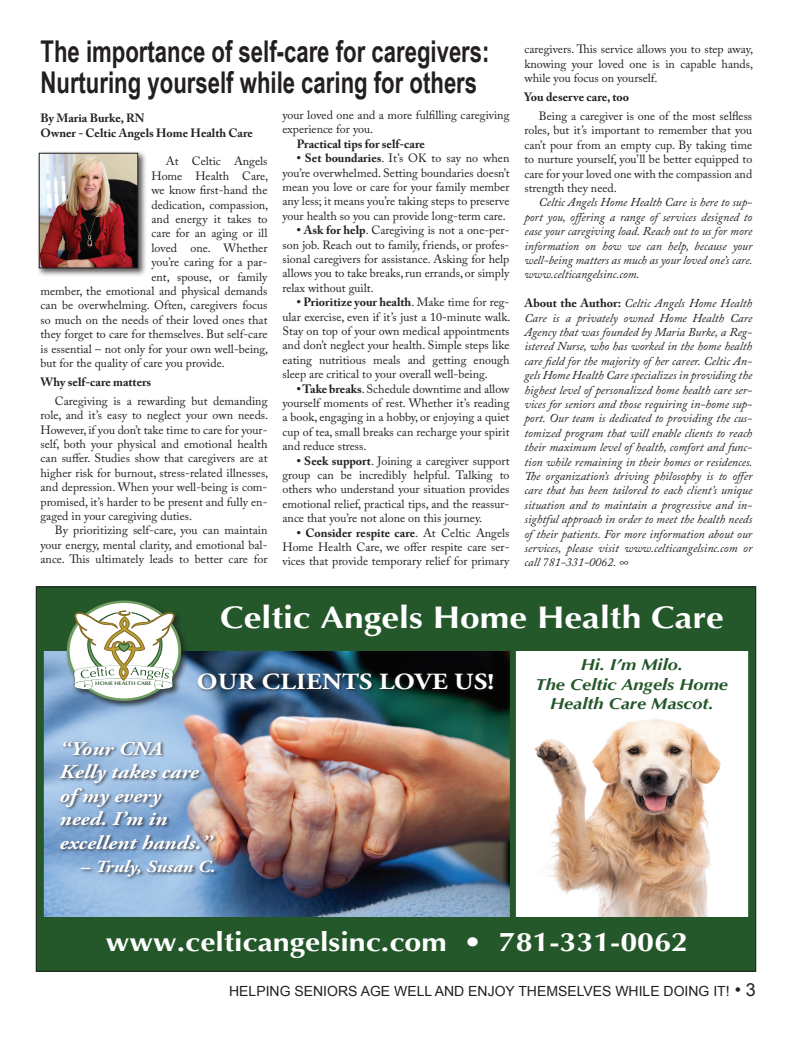
<style>
.page{position:relative;width:792px;height:1044px;background:#fff}
.page>*{position:absolute;margin:0;border:0;box-sizing:border-box;transform-origin:0 0}
.t1{font:700 31.1px "Optima";color:#fff;scale:1.14 1}
.t2{font:700 30px/31px "Arial Narrow";color:#231f20;scale:.9 1}
.t3{font:700 26.7px "Optima";color:#fff;scale:1.14 1}
.t4{font:700 23.1px "Adobe Garamond Pro";letter-spacing:.015em;color:#fff;scale:1.14 1}
.t5{font:italic 700 19.6px/23.5px "Adobe Garamond Pro";color:#fff;scale:1.14 1}
.t6{font:italic 700 16.9px "Adobe Garamond Pro";color:#fff;scale:1.14 1}
.t7{font:italic 700 16px/19.2px "Optima";color:#24572a;text-align:center;scale:1.14 1}
.t8{font:14px "Arial";color:#231f20}
.t9{font:12px/14.4px "Adobe Caslon Pro";color:#231f20;text-align:justify}
.t10{font:italic 12px/14.4px "Adobe Caslon Pro";color:#231f20;text-align:justify}
.t11{font:700 12px/14.4px "Adobe Caslon Pro";color:#231f20}
.t12{font:600 5.2px "Optima LT";letter-spacing:-.01em;color:#265629;scale:1.14 1}
.s1{font-weight:700}
.s2{font-weight:700;font-style:normal}
.s3{font-size:18px}
</style>
<div class="page">
<div style="left:37px;top:151px;width:109px;height:126px;background:#231f20;opacity:.75"></div>
<img style="left:41px;top:155px;width:95px;height:111px">
<div style="left:39px;top:153px;width:99px;height:115px;border:1px solid #231f20"></div>
<img style="left:38px;top:651px;width:716px;height:318px">
<div style="left:36px;top:587px;width:720px;height:64px;background:#24572a"></div>
<div style="left:66px;top:599px;width:124px;height:110px;background:#231f20;opacity:.75"></div>
<svg style="left:68px;top:602px;width:112px;height:98px"></svg>
<div style="left:67px;top:600px;width:114px;height:101px;border:3px solid #6f9f60;border-radius:50%"></div>
<svg style="left:74px;top:611px;width:100px;height:79px"></svg>
<div style="left:510px;top:648px;width:6px;height:276px;background:#24572a"></div>
<h2 class="t2" style="left:40px;top:35px;width:501px">The importance of self-care for caregivers:<br>Nurturing yourself while caring for others</h2>
<p class="t9" style="left:282px;top:108px;width:229px">your loved one and a more fulfilling caregiving experience for you.</p>
<p class="t11" style="left:297px;top:137px;width:129px">Practical tips for self-care</p>
<p class="t9" style="left:282px;top:151px;width:229px;text-indent:14px"><span class="s1">• Set boundaries</span>. It’s OK to say no when you’re overwhelmed. Setting boundaries doesn’t mean you love or care for your family member any less; it means you’re taking steps to preserve your health so you can provide long-term care.</p>
<p class="t9" style="left:282px;top:223px;width:229px;text-indent:14px"><span class="s1">• Ask for help</span>. Caregiving is not a one-per&shy;son job. Reach out to family, friends, or profes&shy;sional caregivers for assistance. Asking for help allows you to take breaks, run errands, or simply relax without guilt.</p>
<p class="t9" style="left:282px;top:295px;width:229px;text-indent:14px"><span class="s1">• Prioritize your health</span>. Make time for reg&shy;ular exercise, even if it’s just a 10-minute walk.<br>Stay on top of your own medical appointments and don’t neglect your health. Simple steps like eating nutritious meals and getting enough sleep are critical to your overall well-being.</p>
<p class="t9" style="left:282px;top:381px;width:229px;text-indent:14px"><span class="s1">• Take breaks</span>. Schedule downtime and allow yourself moments of rest. Whether it’s reading a book, engaging in a hobby, or enjoying a quiet cup of tea, small breaks can recharge your spirit and reduce stress.</p>
<p class="t9" style="left:282px;top:453px;width:229px;text-indent:14px"><span class="s1">• Seek support</span>. Joining a caregiver support group can be incredibly helpful. Talking to others who understand your situation provides emotional relief, practical tips, and the reassur&shy;ance that you’re not alone on this journey.</p>
<p class="t9" style="left:282px;top:525px;width:229px;text-indent:14px"><span class="s1">• Consider respite care</span>. At Celtic Angels Home Health Care, we offer respite care ser&shy;vices that provide temporary relief for primary</p>
<p class="t11" style="left:40px;top:111px;width:214px">By Maria Burke, RN<br>Owner - Celtic Angels Home Health Care</p>
<p class="t9" style="left:166px;top:154px;width:103px">At Celtic Angels</p>
<p class="t9" style="left:152px;top:169px;width:118px">Home Health Care,</p>
<p class="t9" style="left:152px;top:183px;width:118px">we know first-hand the</p>
<p class="t9" style="left:152px;top:197px;width:118px">dedication, compassion,</p>
<p class="t9" style="left:152px;top:212px;width:118px">and energy it takes to</p>
<p class="t9" style="left:152px;top:226px;width:118px">care for an aging or ill</p>
<p class="t9" style="left:152px;top:241px;width:118px">loved one. Whether</p>
<p class="t9" style="left:152px;top:255px;width:118px">you’re caring for a par-</p>
<p class="t9" style="left:152px;top:269px;width:118px">ent, spouse, or family</p>
<p class="t9" style="left:40px;top:284px;width:228px">member, the emotional and physical demands</p>
<p class="t9" style="left:40px;top:298px;width:229px">can be overwhelming. Often, caregivers focus</p>
<p class="t9" style="left:40px;top:313px;width:229px">so much on the needs of their loved ones that</p>
<p class="t9" style="left:40px;top:327px;width:229px">they forget to care for themselves. But self-care</p>
<p class="t9" style="left:40px;top:341px;width:229px">is essential – not only for your own well-being,</p>
<p class="t9" style="left:40px;top:356px;width:186px">but for the quality of care you provide.</p>
<p class="t11" style="left:40px;top:375px;width:112px">Why self-care matters</p>
<p class="t9" style="left:40px;top:394px;width:229px;text-indent:14px">Caregiving is a rewarding but demanding role, and it’s easy to neglect your own needs.<br>However, if you don’t take time to care for your&shy;self, both your physical and emotional health can suffer. Studies show that caregivers are at higher risk for burnout, stress-related illnesses, and depression. When your well-being is com&shy;promised, it’s harder to be present and fully en&shy;gaged in your caregiving duties.</p>
<p class="t9" style="left:40px;top:523px;width:229px;text-indent:14px">By prioritizing self-care, you can maintain your energy, mental clarity, and emotional bal&shy;ance. This ultimately leads to better care for</p>
<p class="t9" style="left:524px;top:42px;width:230px">caregivers. This service allows you to step away, knowing your loved one is in capable hands, while you focus on yourself.</p>
<p class="t11" style="left:524px;top:90px;width:106px">You deserve care, too</p>
<p class="t9" style="left:524px;top:109px;width:229px;text-indent:14px">Being a caregiver is one of the most selfless roles, but it’s important to remember that you can’t pour from an empty cup. By taking time to nurture yourself, you’ll be better equipped to care for your loved one with the compassion and strength they need.</p>
<p class="t10" style="left:524px;top:195px;width:230px;text-indent:14px">Celtic Angels Home Health Care is here to sup&shy;port you, offering a range of services designed to ease your caregiving load. Reach out to us for more information on how we can help, because your well-being matters as much as your loved one’s care. www.celticangelsinc.com.</p>
<p class="t10" style="left:524px;top:296px;width:230px"><span class="s2">About the Author:</span> Celtic Angels Home Health Care is a privately owned Home Health Care Agency that was founded by Maria Burke, a Reg&shy;istered Nurse, who has worked in the home health care field for the majority of her career. Celtic An&shy;gels Home Health Care specializes in providing the highest level of personalized home health care ser&shy;vices for seniors and those requiring in-home sup&shy;port. Our team is dedicated to providing the cus&shy;tomized program that will enable clients to reach their maximum level of health, comfort and func&shy;tion while remaining in their homes or residences.<br>The organization’s driving philosophy is to offer care that has been tailored to each client’s unique situation and to maintain a progressive and in&shy;sightful approach in order to meet the health needs of their patients. For more information about our services, please visit www.celticangelsinc.com or call 781-331-0062. ∞</p>
<p class="t12" style="left:95px;top:681px;width:51px">HOME HEALTH CARE</p>
<h1 class="t1" style="left:220px;top:600px;width:443px">Celtic Angels Home Health Care</h1>
<h3 class="t4" style="left:197px;top:668px;width:262px">OUR CLIENTS LOVE US!</h3>
<h3 class="t7" style="left:536px;top:655px;width:170px">Hi. I’m Milo.<br>The Celtic Angels Home<br>Health Care Mascot.</h3>
<h3 class="t5" style="left:60px;top:737px;width:135px">“Your CNA<br>Kelly takes care of my every need. I’m in excellent hands.”</h3>
<h3 class="t6" style="left:81px;top:857px;width:120px">– Truly, Susan C.</h3>
<h3 class="t3" style="left:106px;top:926px;width:512px">www.celticangelsinc.com • 781-331-0062</h3>
<p class="t8" style="left:229px;top:982px;width:528px">HELPING SENIORS AGE WELL AND ENJOY THEMSELVES WHILE DOING IT! <span class="s3">• 3</span></p>
</div>
